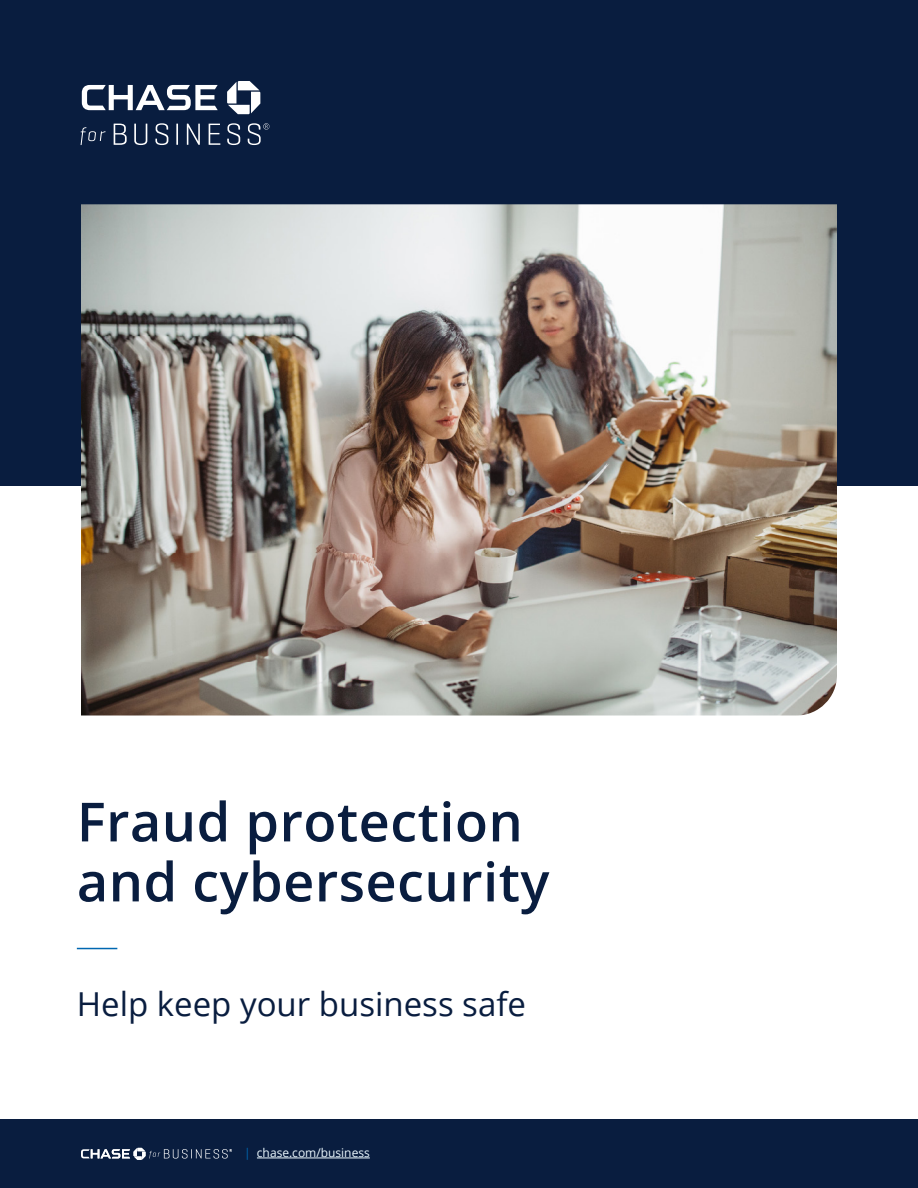
<style>
.page{position:relative;width:918px;height:1188px;background:#fff}
.page>*{position:absolute;margin:0;border:0;box-sizing:border-box;transform-origin:0 0}
.t1{font:600 54px/60px "Open Sans";letter-spacing:.01em;color:#091d3f}
.t2{font:33px "Open Sans";color:#091d3f}
.t3{font:12px "Open Sans";color:#eaf7fd}
.s1{color:#0067b1}
</style>
<div class="page">
<div style="left:0;top:1119px;width:918px;height:69px;background:#091d3f"></div>
<hr style="left:257px;top:1158px;width:113px;height:1px;background:#eaf7fd">
<svg style="left:81px;top:1148px;width:151px;height:12px"></svg>
<div style="left:0;top:0;width:918px;height:486px;background:#091d3f"></div>
<img style="left:81px;top:204px;width:756px;height:512px">
<svg style="left:81px;top:81px;width:189px;height:64px"></svg>
<hr style="left:77px;top:948px;width:40px;height:1px;background:#0067b1">
<p class="t1" style="left:77px;top:791px;width:474px">Fraud protection and cybersecurity</p>
<p class="t2" style="left:77px;top:982px;width:451px">Help keep your business safe</p>
<p class="t3" style="left:244px;top:1144px;width:127px"><span class="s1">|</span> chase.com/business</p>
</div>
